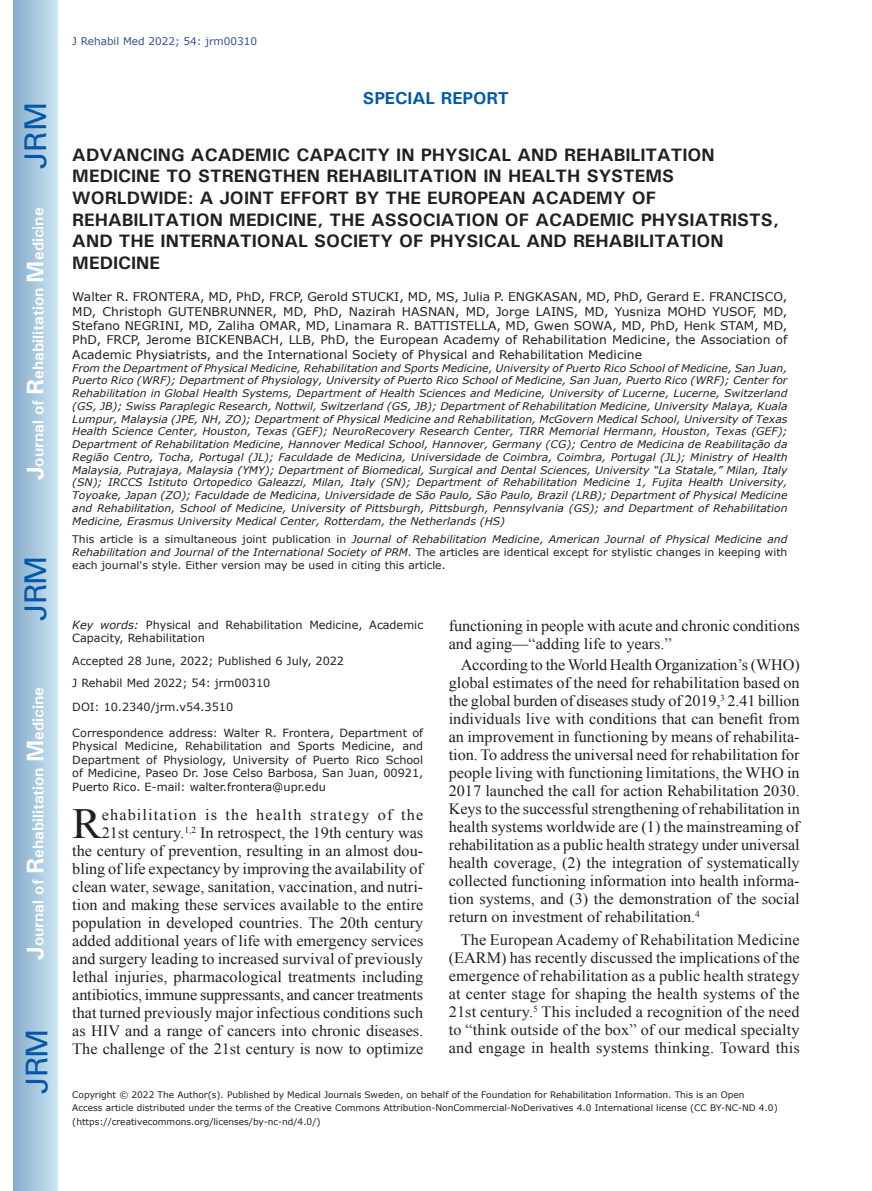
<style>
.page{position:relative;width:872px;height:1191px;background:#fff}
.page>*{position:absolute;margin:0;border:0;box-sizing:border-box;transform-origin:0 0}
.Drop_cap_text{font:42.9px "Times New Roman";color:#231f20}
.t1{font:30px "Univers";letter-spacing:-.03em;color:#0157a8}
.Aticle_tittle{font:700 18px/21.6px "Univers";color:#231f20}
.t2{font:700 17.25px "Univers";color:#0157a8}
.Txi{font:15.75px/18px "Times New Roman";color:#231f20;text-align:justify}
.Drop_cap_text-2{font:15.75px/18px "Times New Roman";color:#231f20}
.t3{font:700 15.75px "Univers";color:#fff}
.Author{font:12px/14.4px "Verdana";color:#231f20;text-align:justify}
.Ref_sid{font:11.25px/13.5px "Verdana";color:#231f20;text-align:justify}
.Keywords{font:11.25px/13.5px "Verdana";color:#231f20}
.Accept_Epub{font:11.25px "Verdana";color:#231f20}
.Adress{font:italic 10.5px/12.8px "Verdana";color:#231f20;text-align:justify}
.Adress-2{font:10.5px/12.8px "Verdana";color:#231f20;text-align:justify}
.t4{font:10.5px "Verdana";color:#324f95}
.Copyright_vä{font:9px/13.5px "Verdana";color:#231f20}
.s1{font-size:24px}
.s2{font-style:italic}
</style>
<div class="page">
<div style="left:14px;top:0;width:43px;height:1191px;background:linear-gradient(to right,#88acca,#cbe5f2)"></div>
<h2 class="t1" style="left:18px;top:169px;width:68px;rotate:-90deg">JRM</h2>
<h3 class="t3" style="left:28px;top:480px;width:274px;rotate:-90deg"><span class="s1">J</span>ournal of <span class="s1">R</span>ehabilitation <span class="s1">M</span>edicine</h3>
<h2 class="t1" style="left:18px;top:620px;width:67px;rotate:-90deg">JRM</h2>
<h3 class="t3" style="left:28px;top:959px;width:274px;rotate:-90deg"><span class="s1">J</span>ournal of <span class="s1">R</span>ehabilitation <span class="s1">M</span>edicine</h3>
<h2 class="t1" style="left:19px;top:1093px;width:67px;rotate:-90deg">JRM</h2>
<p class="t4" style="left:72px;top:35px;width:186px">J Rehabil Med 2022; 54: jrm00310</p>
<h3 class="t2" style="left:363px;top:87px;width:148px">SPECIAL REPORT</h3>
<p class="Aticle_tittle" style="left:72px;top:143px;width:708px">ADVANCING ACADEMIC CAPACITY IN PHYSICAL AND REHABILITATION MEDICINE TO STRENGTHEN REHABILITATION IN HEALTH SYSTEMS WORLDWIDE: A JOINT EFFORT BY THE EUROPEAN ACADEMY OF REHABILITATION MEDICINE, THE ASSOCIATION OF ACADEMIC PHYSIATRISTS, AND THE INTERNATIONAL SOCIETY OF PHYSICAL AND REHABILITATION MEDICINE</p>
<p class="Author" style="left:72px;top:290px;width:716px">Walter R. FRONTERA, MD, PhD, FRCP, Gerold STUCKI, MD, MS, Julia P. ENGKASAN, MD, PhD, Gerard E. FRANCISCO, MD, Christoph GUTENBRUNNER, MD, PhD, Nazirah HASNAN, MD, Jorge LAINS, MD, Yusniza MOHD YUSOF, MD, Stefano NEGRINI, MD, Zaliha OMAR, MD, Linamara R. BATTISTELLA, MD, Gwen SOWA, MD, PhD, Henk STAM, MD, PhD, FRCP, Jerome BICKENBACH, LLB, PhD, the European Academy of Rehabilitation Medicine, the Association of Academic Physiatrists, and the International Society of Physical and Rehabilitation Medicine</p>
<p class="Adress" style="left:72px;top:361px;width:716px">From the Department of Physical Medicine, Rehabilitation and Sports Medicine, University of Puerto Rico School of Medicine, San Juan, Puerto Rico (WRF); Department of Physiology, University of Puerto Rico School of Medicine, San Juan, Puerto Rico (WRF); Center for Rehabilitation in Global Health Systems, Department of Health Sciences and Medicine, University of Lucerne, Lucerne, Switzerland (GS, JB); Swiss Paraplegic Research, Nottwil, Switzerland (GS, JB); Department of Rehabilitation Medicine, University Malaya, Kuala Lumpur, Malaysia (JPE, NH, ZO); Department of Physical Medicine and Rehabilitation, McGovern Medical School, University of Texas Health Science Center, Houston, Texas (GEF); NeuroRecovery Research Center, TIRR Memorial Hermann, Houston, Texas (GEF); Department of Rehabilitation Medicine, Hannover Medical School, Hannover, Germany (CG); Centro de Medicina de Reabilitação da Região Centro, Tocha, Portugal (JL); Faculdade de Medicina, Universidade de Coimbra, Coimbra, Portugal (JL); Ministry of Health Malaysia, Putrajaya, Malaysia (YMY); Department of Biomedical, Surgical and Dental Sciences, University “La Statale,” Milan, Italy (SN); IRCCS Istituto Ortopedico Galeazzi, Milan, Italy (SN); Department of Rehabilitation Medicine 1, Fujita Health University, Toyoake, Japan (ZO); Faculdade de Medicina, Universidade de São Paulo, São Paulo, Brazil (LRB); Department of Physical Medicine and Rehabilitation, School of Medicine, University of Pittsburgh, Pittsburgh, Pennsylvania (GS); and Department of Rehabilitation Medicine, Erasmus University Medical Center, Rotterdam, the Netherlands (HS)</p>
<p class="Adress-2" style="left:72px;top:533px;width:716px">This article is a simultaneous joint publication in <span class="s2">Journal of Rehabilitation Medicine</span>, <span class="s2">American Journal of Physical Medicine and Rehabilitation and Journal of the International Society of PRM.</span> The articles are identical except for stylistic changes in keeping with each journal's style. Either version may be used in citing this article.</p>
<p class="Keywords" style="left:72px;top:618px;width:352px"><span class="s2">Key words:</span> Physical and Rehabilitation Medicine, Academic<br>Capacity, Rehabilitation</p>
<p class="Accept_Epub" style="left:72px;top:653px;width:273px">Accepted 28 June, 2022; Published 6 July, 2022</p>
<p class="Ref_sid" style="left:72px;top:676px;width:199px">J Rehabil Med 2022; 54: jrm00310</p>
<p class="Ref_sid" style="left:72px;top:700px;width:162px">DOI: 10.2340/jrm.v54.3510</p>
<p class="Ref_sid" style="left:72px;top:726px;width:352px">Correspondence address: Walter R. Frontera, Department of Physical Medicine, Rehabilitation and Sports Medicine, and Department of Physiology, University of Puerto Rico School of Medicine, Paseo Dr. Jose Celso Barbosa, San Juan, 00921, Puerto Rico. E-mail: walter.frontera@upr.edu</p>
<p class="Drop_cap_text" style="left:72px;top:794px;width:31px">R</p>
<p class="Drop_cap_text-2" style="left:72px;top:805px;width:352px;text-align:right">ehabilitation is the health strategy of the 21st century.<sup>1,2</sup> In retrospect, the 19th century was<br>the century of prevention, resulting in an almost dou&shy;bling of life expectancy by improving the availability of clean water, sewage, sanitation, vaccination, and nutri&shy;tion and making these services available to the entire population in developed countries. The 20th century added additional years of life with emergency services and surgery leading to increased survival of previously lethal injuries, pharmacological treatments including antibiotics, immune suppressants, and cancer treatments that turned previously major infectious conditions such as HIV and a range of cancers into chronic diseases.<br>The challenge of the 21st century is now to optimize</p>
<p class="Drop_cap_text-2" style="left:449px;top:616px;width:352px">functioning in people with acute and chronic conditions and aging—“adding life to years.”</p>
<p class="Txi" style="left:449px;top:655px;width:352px;text-indent:12px">According to the World Health Organization’s (WHO) global estimates of the need for rehabilitation based on the global burden of diseases study of 2019,<sup>3</sup> 2.41 billion individuals live with conditions that can benefit from an improvement in functioning by means of rehabilita&shy;tion. To address the universal need for rehabilitation for people living with functioning limitations, the WHO in 2017 launched the call for action Rehabilitation 2030.<br>Keys to the successful strengthening of rehabilitation in health systems worldwide are (1) the mainstreaming of rehabilitation as a public health strategy under universal health coverage, (2) the integration of systematically collected functioning information into health informa&shy;tion systems, and (3) the demonstration of the social return on investment of rehabilitation.<sup>4</sup></p>
<p class="Txi" style="left:449px;top:930px;width:352px;text-indent:12px">The European Academy of Rehabilitation Medicine (EARM) has recently discussed the implications of the emergence of rehabilitation as a public health strategy at center stage for shaping the health systems of the 21st century.<sup>5</sup> This included a recognition of the need to “think outside of the box” of our medical specialty and engage in health systems thinking. Toward this</p>
<p class="Copyright_vä" style="left:72px;top:1087px;width:707px">Copyright © 2022 The Author(s). Published by Medical Journals Sweden, on behalf of the Foundation for Rehabilitation Information. This is an Open<br>Access article distributed under the terms of the Creative Commons Attribution-NonCommercial-NoDerivatives 4.0 International license (CC BY-NC-ND 4.0) (https://creativecommons.org/licenses/by-nc-nd/4.0/)</p>
</div>
